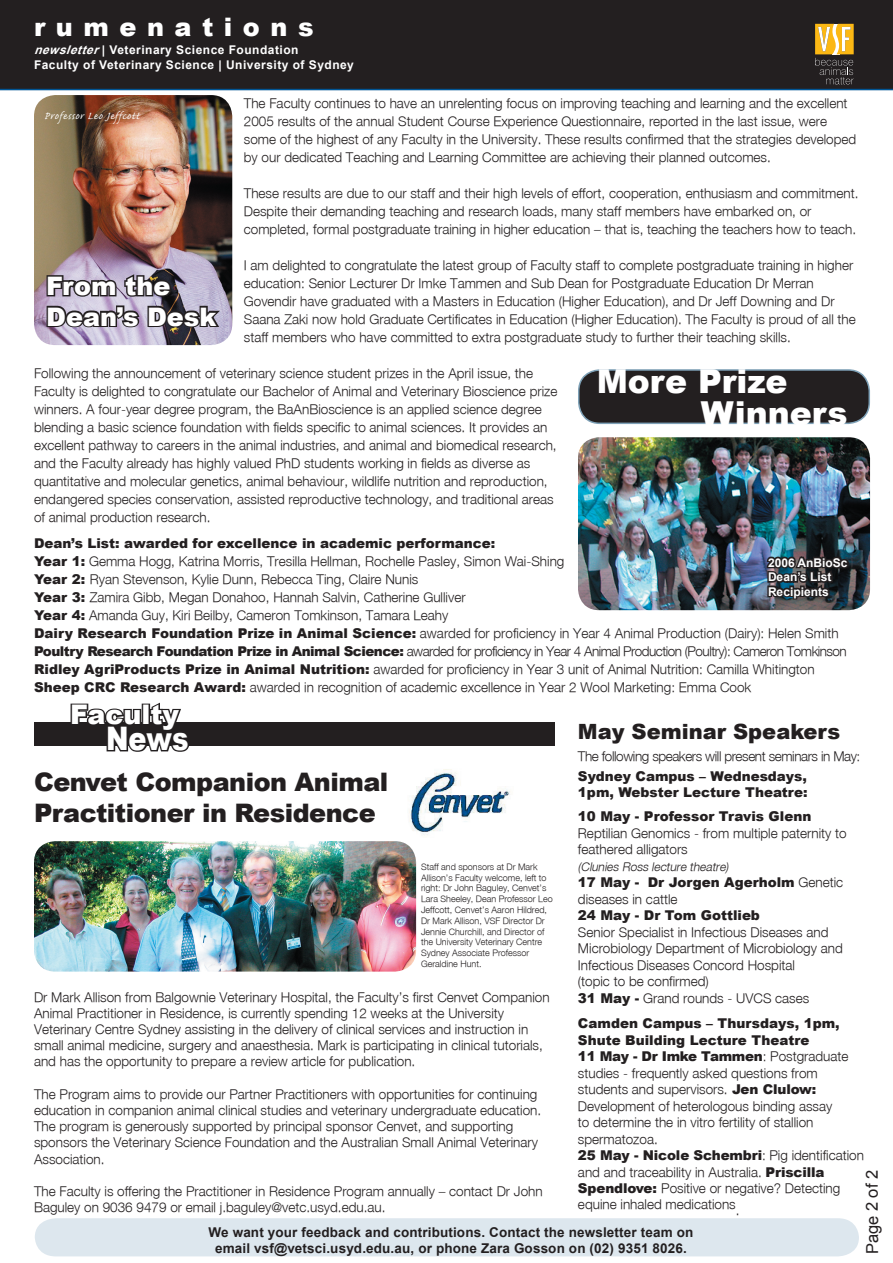
<style>
.page{position:relative;width:893px;height:1263px;background:#fff}
.page>*{position:absolute;margin:0;border:0;box-sizing:border-box;transform-origin:0 0}
.t1{font:900 33px/31.5px "Arial";color:#fff}
.t2{font:900 32.4px "Arial";color:#fff;scale:.83 1}
.t3{font:900 27px "Arial";color:#fff}
.t4{font:900 25.5px/30.6px "Arial";letter-spacing:-.02em;color:#231f20}
.t5{font:900 25.5px/30.6px "Arial";color:#fff}
.t6{font:900 21px "Arial";color:#231f20}
.t7{font:16.5px "Arial";letter-spacing:-.005em;color:#231f20}
.t8{font:300 13.5px/18px "Helvetica Neue";color:#231f20}
.t9{font:900 13.5px/16.5px "Arial";color:#231f20}
.t10{font:700 13.5px/16.2px "Arial";letter-spacing:.01em;color:#231f20;text-align:center}
.t11{font:300 13.5px "Helvetica Neue";letter-spacing:-.03em;color:#231f20}
.t12{font:13.5px "Caflisch Script Pro";letter-spacing:.05em;color:#fff}
.t13{font:700 12px/14.4px "Arial";letter-spacing:.04em;color:#fff}
.t14{font:700 12px/14.4px "Arial";color:#fff}
.t15{font:italic 300 12px "Helvetica Neue";color:#231f20}
.t16{font:300 9px/10.8px "Helvetica Neue";color:#231f20}
.s1{font-style:italic}
.s2{font-family:"Arial";font-weight:900}
.s3{font-family:"Helvetica Neue";font-weight:300}
</style>
<div class="page">
<svg style="left:578px;top:369px;width:292px;height:54px;background:#2c2a2c"></svg>
<div style="left:35px;top:1218px;width:824px;height:38px;background:#dde7ee"></div>
<div style="left:0;top:0;width:893px;height:90px;background:#231f20"></div>
<div style="left:34px;top:722px;width:520px;height:24px;background:#231f20"></div>
<svg style="left:70px;top:702px;width:119px;height:50px"></svg>
<img style="left:34px;top:95px;width:198px;height:250px">
<svg style="left:45px;top:272px;width:179px;height:58px;background:#7c7584"></svg>
<svg style="left:815px;top:24px;width:39px;height:60px;background:#987e46"></svg>
<img style="left:578px;top:437px;width:292px;height:173px">
<img style="left:34px;top:841px;width:382px;height:130px">
<img style="left:764px;top:552px;width:87px;height:49px">
<img style="left:409px;top:769px;width:101px;height:66px">
<h3 class="t5" style="left:34px;top:10px;width:281px">r u m e n a t i o n s</h3>
<p class="t13" style="left:34px;top:43px;width:321px"><span class="s1">newsletter</span>| Veterinary Science Foundation<br>Faculty of Veterinary Science | University of Sydney</p>
<p class="t12" style="left:44px;top:108px;width:97px">Professor Leo Jeffcott</p>
<p class="t8" style="left:244px;top:94px;width:614px">The Faculty continues to have an unrelenting focus on improving teaching and learning and the excellent 2005 results of the annual Student Course Experience Questionnaire, reported in the last issue, were some of the highest of any Faculty in the University. These results confirmed that the strategies developed by our dedicated Teaching and Learning Committee are achieving their planned outcomes.</p>
<p class="t8" style="left:244px;top:184px;width:616px">These results are due to our staff and their high levels of effort, cooperation, enthusiasm and commitment.<br>Despite their demanding teaching and research loads, many staff members have embarked on, or completed, formal postgraduate training in higher education – that is, teaching the teachers how to teach.</p>
<p class="t8" style="left:244px;top:256px;width:613px">I am delighted to congratulate the latest group of Faculty staff to complete postgraduate training in higher education: Senior Lecturer Dr Imke Tammen and Sub Dean for Postgraduate Education Dr Merran Govendir have graduated with a Masters in Education (Higher Education), and Dr Jeff Downing and Dr Saana Zaki now hold Graduate Certificates in Education (Higher Education). The Faculty is proud of all the staff members who have committed to extra postgraduate study to further their teaching skills.</p>
<p class="t8" style="left:34px;top:364px;width:525px">Following the announcement of veterinary science student prizes in the April issue, the Faculty is delighted to congratulate our Bachelor of Animal and Veterinary Bioscience prize winners. A four-year degree program, the BaAnBioscience is an applied science degree blending a basic science foundation with fields specific to animal sciences. It provides an excellent pathway to careers in the animal industries, and animal and biomedical research, and the Faculty already has highly valued PhD students working in fields as diverse as quantitative and molecular genetics, animal behaviour, wildlife nutrition and reproduction, endangered species conservation, assisted reproductive technology, and traditional areas of animal production research.</p>
<p class="t9" style="left:34px;top:534px;width:463px">Dean’s List: awarded for excellence in academic performance:</p>
<p class="t8" style="left:34px;top:552px;width:814px"><span class="s2">Year 1:</span> Gemma Hogg, Katrina Morris, Tresilla Hellman, Rochelle Pasley, Simon Wai-Shing<br><span class="s2">Year 2:</span> Ryan Stevenson, Kylie Dunn, Rebecca Ting, Claire Nunis<br><span class="s2">Year 3:</span> Zamira Gibb, Megan Donahoo, Hannah Salvin, Catherine Gulliver<br><span class="s2">Year 4:</span> Amanda Guy, Kiri Beilby, Cameron Tomkinson, Tamara Leahy<br><span class="s2">Dairy Research Foundation Prize in Animal Science:</span> awarded for proficiency in Year 4 Animal Production (Dairy): Helen Smith <span class="s2">Poultry Research Foundation Prize in Animal Science:</span> awarded for proficiency in Year 4 Animal Production (Poultry): Cameron Tomkinson <span class="s2">Ridley AgriProducts Prize in Animal Nutrition:</span> awarded for proficiency in Year 3 unit of Animal Nutrition: Camilla Whitington <span class="s2">Sheep CRC Research Award:</span> awarded in recognition of academic excellence in Year 2 Wool Marketing: Emma Cook</p>
<h3 class="t5" style="left:46px;top:270px;width:172px">From the<br>Dean’s Desk</h3>
<h1 class="t1" style="left:701px;top:364px;width:148px;text-indent:-104px">More Prize<br>Winners</h1>
<p class="t14" style="left:768px;top:556px;width:81px">2006 AnBioSc<br>Dean’s List<br>Recipients</p>
<h3 class="t3" style="left:70px;top:695px;width:110px">Faculty</h3>
<h2 class="t2" style="left:106px;top:715px;width:101px">News</h2>
<h3 class="t6" style="left:578px;top:716px;width:264px">May Seminar Speakers</h3>
<p class="t11" style="left:578px;top:748px;width:284px">The following speakers will present seminars in May:</p>
<p class="t9" style="left:578px;top:767px;width:231px">Sydney Campus – Wednesdays,<br>1pm, Webster Lecture Theatre:</p>
<p class="t9" style="left:578px;top:808px;width:235px">10 May - Professor Travis Glenn</p>
<p class="t8" style="left:578px;top:824px;width:270px;line-height:16.5px">Reptilian Genomics - from multiple paternity to feathered alligators</p>
<p class="t15" style="left:578px;top:859px;width:152px">(Clunies Ross lecture theatre)</p>
<p class="t9" style="left:578px;top:874px;width:267px">17 May - Dr Jorgen Agerholm <span class="s3">Genetic</span></p>
<p class="t8" style="left:578px;top:890px;width:101px">diseases in cattle</p>
<p class="t9" style="left:578px;top:907px;width:183px">24 May - Dr Tom Gottlieb</p>
<p class="t8" style="left:578px;top:923px;width:266px;line-height:16.5px">Senior Specialist in Infectious Diseases and Microbiology Department of Microbiology and Infectious Diseases Concord Hospital<br>(topic to be confirmed)<br><span class="s2">31 May -</span> Grand rounds - UVCS cases</p>
<p class="t9" style="left:578px;top:1015px;width:272px">Camden Campus – Thursdays, 1pm,<br>Shute Building Lecture Theatre<br>11 May - Dr Imke Tammen<span class="s3">: Postgraduate</span></p>
<p class="t8" style="left:578px;top:1064px;width:256px;line-height:16.5px">studies - frequently asked questions from students and supervisors. <span class="s2">Jen Clulow:<br></span>Development of heterologous binding assay to determine the in vitro fertility of stallion spermatozoa.</p>
<p class="t9" style="left:578px;top:1147px;width:287px">25 May - Nicole Schembri<span class="s3">: Pig identification</span></p>
<p class="t8" style="left:578px;top:1164px;width:264px;line-height:16.2px">and and traceability in Australia. <span class="s2">Priscilla<br>Spendlove:</span> Positive or negative? Detecting equine inhaled medications.</p>
<h3 class="t4" style="left:34px;top:766px;width:356px">Cenvet Companion Animal<br>Practitioner in Residence</h3>
<p class="t16" style="left:421px;top:861px;width:133px">Staff and sponsors at Dr Mark<br>Allison’s Faculty welcome, left to right: Dr John Baguley, Cenvet’s<br>Lara Sheeley, Dean Professor Leo<br>Jeffcott, Cenvet’s Aaron Hildred,<br>Dr Mark Allison, VSF Director Dr<br>Jennie Churchill, and Director of the University Veterinary Centre<br>Sydney Associate Professor<br>Geraldine Hunt.</p>
<p class="t8" style="left:34px;top:988px;width:517px;line-height:16.2px">Dr Mark Allison from Balgownie Veterinary Hospital, the Faculty’s first Cenvet Companion Animal Practitioner in Residence, is currently spending 12 weeks at the University Veterinary Centre Sydney assisting in the delivery of clinical services and instruction in small animal medicine, surgery and anaesthesia. Mark is participating in clinical tutorials, and has the opportunity to prepare a review article for publication.</p>
<p class="t8" style="left:34px;top:1085px;width:509px;line-height:16.2px">The Program aims to provide our Partner Practitioners with opportunities for continuing education in companion animal clinical studies and veterinary undergraduate education.<br>The program is generously supported by principal sponsor Cenvet, and supporting sponsors the Veterinary Science Foundation and the Australian Small Animal Veterinary Association.</p>
<p class="t8" style="left:34px;top:1183px;width:510px;line-height:16.2px">The Faculty is offering the Practitioner in Residence Program annually – contact Dr John<br>Baguley on 9036 9479 or email j.baguley@vetc.usyd.edu.au.</p>
<p class="t7" style="left:861px;top:1254px;width:86px;rotate:-90deg">Page 2 of 2</p>
<p class="t10" style="left:209px;top:1224px;width:486px">We want your feedback and contributions. Contact the newsletter team on email vsf@vetsci.usyd.edu.au, or phone Zara Gosson on (02) 9351 8026.</p>
</div>
